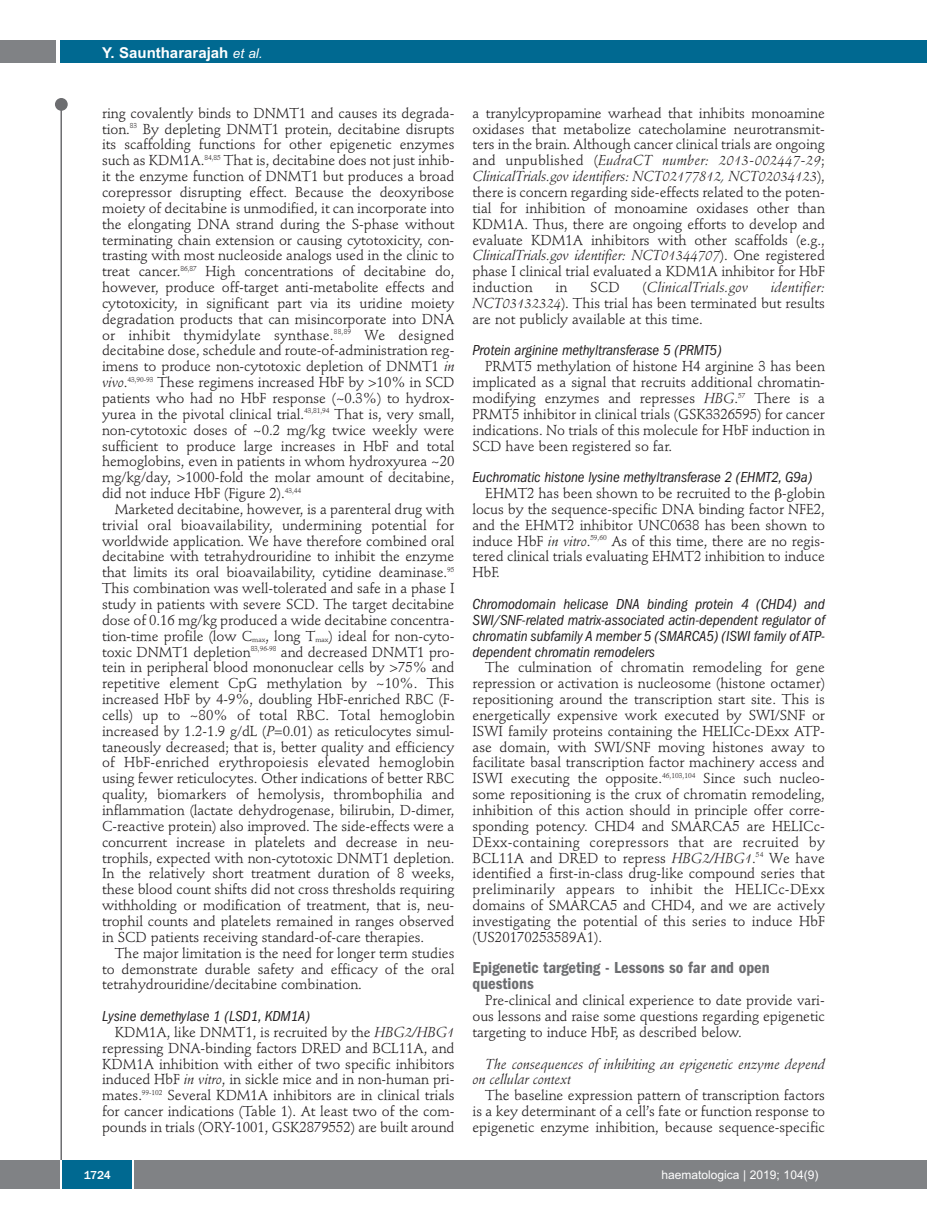
<style>
.page{position:relative;width:927px;height:1225px;background:#fff}
.page>*{position:absolute;margin:0;border:0;box-sizing:border-box;transform-origin:0 0}
.t1{font:600 condensed 16.5px/15.9px "Franklin Gothic";color:#6c6d70}
.t2{font:italic condensed 15px/15.9px "Franklin Gothic";letter-spacing:-.005em;color:#231f20;text-align:justify}
.t3{font:700 15px "Arial";color:#fff}
.t4{font:14.25px/15.9px "Stempel Schneidler";letter-spacing:-.005em;color:#231f20;text-align:justify}
.t5{font:italic 14.25px/15.9px "Stempel Schneidler";letter-spacing:-.005em;color:#231f20}
.t6{font:italic 14.25px "Stempel Schneidler";letter-spacing:.015em;color:#231f20}
.t7{font:12px "Arial";color:#fff}
.t8{font:500 12px "Franklin Gothic";color:#fff}
.s1{font-weight:400;font-style:italic;font-size:13.5px}
.s2{font-style:italic}
.s3{font-style:normal}
</style>
<div class="page">
<div style="left:911px;top:40px;width:16px;height:22px;background:#006991"></div>
<div style="left:910px;top:1160px;width:17px;height:28px;background:#808285"></div>
<div style="left:55px;top:98px;width:13px;height:13px;background:#6c6d70;border-radius:50%"></div>
<hr style="left:60px;top:101px;width:2px;height:1061px;background:#6c6d70">
<div style="left:60px;top:40px;width:852px;height:22px;background:#006991"></div>
<div style="left:0;top:40px;width:56px;height:22px;background:#808285"></div>
<div style="left:0;top:1160px;width:911px;height:28px;background:#808285"></div>
<div style="left:62px;top:1160px;width:71px;height:28px;background:#006991"></div>
<hr style="left:60px;top:1160px;width:2px;height:28px;background:#fff">
<svg style="left:133px;top:1160px;width:1px;height:28px"></svg>
<p class="t3" style="left:102px;top:44px;width:162px">Y. Saunthararajah <span class="s1">et al.</span></p>
<p class="t4" style="left:102px;top:106px;width:354px">ring covalently binds to DNMT1 and causes its degrada&shy;tion.<sup>83</sup> By depleting DNMT1 protein, decitabine disrupts its scaffolding functions for other epigenetic enzymes such as KDM1A.<sup>84,85</sup> That is, decitabine does not just inhib&shy;it the enzyme function of DNMT1 but produces a broad corepressor disrupting effect. Because the deoxyribose moiety of decitabine is unmodified, it can incorporate into the elongating DNA strand during the S-phase without terminating chain extension or causing cytotoxicity, con&shy;trasting with most nucleoside analogs used in the clinic to treat cancer.<sup>86,87</sup> High concentrations of decitabine do, however, produce off-target anti-metabolite effects and cytotoxicity, in significant part via its uridine moiety degradation products that can misincorporate into DNA or inhibit thymidylate synthase.<sup>88,89</sup> We designed decitabine dose, schedule and route-of-administration reg&shy;imens to produce non-cytotoxic depletion of DNMT1 <span class="s2">in vivo</span>.<sup>43,90-93</sup> These regimens increased HbF by &gt;10% in SCD patients who had no HbF response (~0.3%) to hydrox&shy;yurea in the pivotal clinical trial.<sup>43,81,94</sup> That is, very small, non-cytotoxic doses of ~0.2 mg/kg twice weekly were sufficient to produce large increases in HbF and total hemoglobins, even in patients in whom hydroxyurea ~20 mg/kg/day, &gt;1000-fold the molar amount of decitabine, did not induce HbF (Figure 2).<sup>43,44</sup></p>
<p class="t4" style="left:102px;top:502px;width:354px;text-indent:13px">Marketed decitabine, however, is a parenteral drug with trivial oral bioavailability, undermining potential for worldwide application. We have therefore combined oral decitabine with tetrahydrouridine to inhibit the enzyme that limits its oral bioavailability, cytidine deaminase.<sup>95<br></sup>This combination was well-tolerated and safe in a phase I study in patients with severe SCD. The target decitabine dose of 0.16 mg/kg produced a wide decitabine concentra&shy;tion-time profile (low C<sub>max</sub>, long T<sub>max</sub>) ideal for non-cyto&shy;toxic DNMT1 depletion<sup>83,96-98</sup> and decreased DNMT1 pro&shy;tein in peripheral blood mononuclear cells by &gt;75% and repetitive element CpG methylation by ~10%. This increased HbF by 4-9%, doubling HbF-enriched RBC (F&shy;cells) up to ~80% of total RBC. Total hemoglobin increased by 1.2-1.9 g/dL (<span class="s2">P</span>=0.01) as reticulocytes simul&shy;taneously decreased; that is, better quality and efficiency of HbF-enriched erythropoiesis elevated hemoglobin using fewer reticulocytes. Other indications of better RBC quality, biomarkers of hemolysis, thrombophilia and inflammation (lactate dehydrogenase, bilirubin, D-dimer, C-reactive protein) also improved. The side-effects were a concurrent increase in platelets and decrease in neu&shy;trophils, expected with non-cytotoxic DNMT1 depletion.<br>In the relatively short treatment duration of 8 weeks, these blood count shifts did not cross thresholds requiring withholding or modification of treatment, that is, neu&shy;trophil counts and platelets remained in ranges observed in SCD patients receiving standard-of-care therapies.</p>
<p class="t4" style="left:102px;top:946px;width:354px;text-indent:13px">The major limitation is the need for longer term studies to demonstrate durable safety and efficacy of the oral tetrahydrouridine/decitabine combination.</p>
<p class="t2" style="left:102px;top:1009px;width:209px">Lysine demethylase 1 (LSD1, KDM1A)</p>
<p class="t4" style="left:102px;top:1025px;width:354px;text-indent:13px">KDM1A, like DNMT1, is recruited by the <span class="s2">HBG2/HBG1 </span>repressing DNA-binding factors DRED and BCL11A, and KDM1A inhibition with either of two specific inhibitors induced HbF <span class="s2">in vitro</span>, in sickle mice and in non-human pri&shy;mates.<sup>99-102</sup> Several KDM1A inhibitors are in clinical trials for cancer indications (Table 1). At least two of the com&shy;pounds in trials (ORY-1001, GSK2879552) are built around</p>
<p class="t4" style="left:472px;top:106px;width:354px">a tranylcypropamine warhead that inhibits monoamine oxidases that metabolize catecholamine neurotransmit&shy;ters in the brain. Although cancer clinical trials are ongoing and unpublished (<span class="s2">EudraCT number: 2013-002447-29</span>; <span class="s2">ClinicalTrials.gov identifiers: NCT02177812, NCT02034123</span>), there is concern regarding side-effects related to the poten&shy;tial for inhibition of monoamine oxidases other than KDM1A. Thus, there are ongoing efforts to develop and evaluate KDM1A inhibitors with other scaffolds (e.g., <span class="s2">ClinicalTrials.gov identifier: NCT01344707</span>). One registered phase I clinical trial evaluated a KDM1A inhibitor for HbF induction</p>
<p class="t4" style="left:472px;top:281px;width:354px;text-indent:298px"><span class="s2">identifier:<br>NCT03132324</span>). This trial has been terminated but results are not publicly available at this time.</p>
<p class="t2" style="left:472px;top:344px;width:251px">Protein arginine methyltransferase 5 (PRMT5)</p>
<p class="t4" style="left:472px;top:360px;width:354px;text-indent:13px">PRMT5 methylation of histone H4 arginine 3 has been implicated as a signal that recruits additional chromatin&shy;modifying enzymes and represses <span class="s2">HBG</span>.<sup>57</sup> There is a PRMT5 inhibitor in clinical trials (GSK3326595) for cancer indications. No trials of this molecule for HbF induction in SCD have been registered so far.</p>
<p class="t2" style="left:472px;top:470px;width:341px">Euchromatic histone lysine methyltransferase 2 (EHMT2, G9a)</p>
<p class="t4" style="left:472px;top:486px;width:354px;text-indent:13px">EHMT2 has been shown to be recruited to the -globin locus by the sequence-specific DNA binding factor NFE2, and the EHMT2 inhibitor UNC0638 has been shown to induce HbF <span class="s2">in vitro</span>.<sup>59,60</sup> As of this time, there are no regis&shy;tered clinical trials evaluating EHMT2 inhibition to induce HbF.</p>
<p class="t2" style="left:472px;top:597px;width:354px">Chromodomain helicase DNA binding protein 4 (CHD4) and SWI/SNF-related matrix-associated actin-dependent regulator of chromatin subfamily A member 5 (SMARCA5) (ISWI family of ATP&shy;dependent chromatin remodelers</p>
<p class="t4" style="left:472px;top:661px;width:354px;text-indent:13px">The culmination of chromatin remodeling for gene repression or activation is nucleosome (histone octamer) repositioning around the transcription start site. This is energetically expensive work executed by SWI/SNF or ISWI family proteins containing the HELICc-DExx ATP&shy;ase domain, with SWI/SNF moving histones away to facilitate basal transcription factor machinery access and ISWI executing the opposite.<sup>46,103,104</sup> Since such nucleo&shy;some repositioning is the crux of chromatin remodeling, inhibition of this action should in principle offer corre&shy;sponding potency. CHD4 and SMARCA5 are HELICc-DExx-containing corepressors that are recruited by BCL11A and DRED to repress <span class="s2">HBG2/HBG1</span>.<sup>54</sup> We have identified a first-in-class drug-like compound series that preliminarily appears to inhibit the HELICc-DExx domains of SMARCA5 and CHD4, and we are actively investigating the potential of this series to induce HbF (US20170253589A1).</p>
<p class="t1" style="left:472px;top:961px;width:299px">Epigenetic targeting - Lessons so far and open questions</p>
<p class="t4" style="left:472px;top:993px;width:354px;text-indent:13px">Pre-clinical and clinical experience to date provide vari&shy;ous lessons and raise some questions regarding epigenetic targeting to induce HbF, as described below.</p>
<p class="t5" style="left:472px;top:1057px;width:354px;text-indent:13px">The consequences of inhibiting an epigenetic enzyme depend on cellular context</p>
<p class="t4" style="left:472px;top:1088px;width:354px;text-indent:13px">The baseline expression pattern of transcription factors is a key determinant of a cell’s fate or function response to epigenetic enzyme inhibition, because sequence-specific</p>
<p class="t4" style="left:555px;top:281px;width:14px">in</p>
<p class="t4" style="left:590px;top:281px;width:31px">SCD</p>
<p class="t6" style="left:642px;top:281px;width:107px"><span class="s3">(</span>ClinicalTrials.gov</p>
<p class="t8" style="left:84px;top:1167px;width:29px">1724</p>
<p class="t7" style="left:661px;top:1167px;width:158px">haematologica | 2019; 104(9)</p>
</div>
